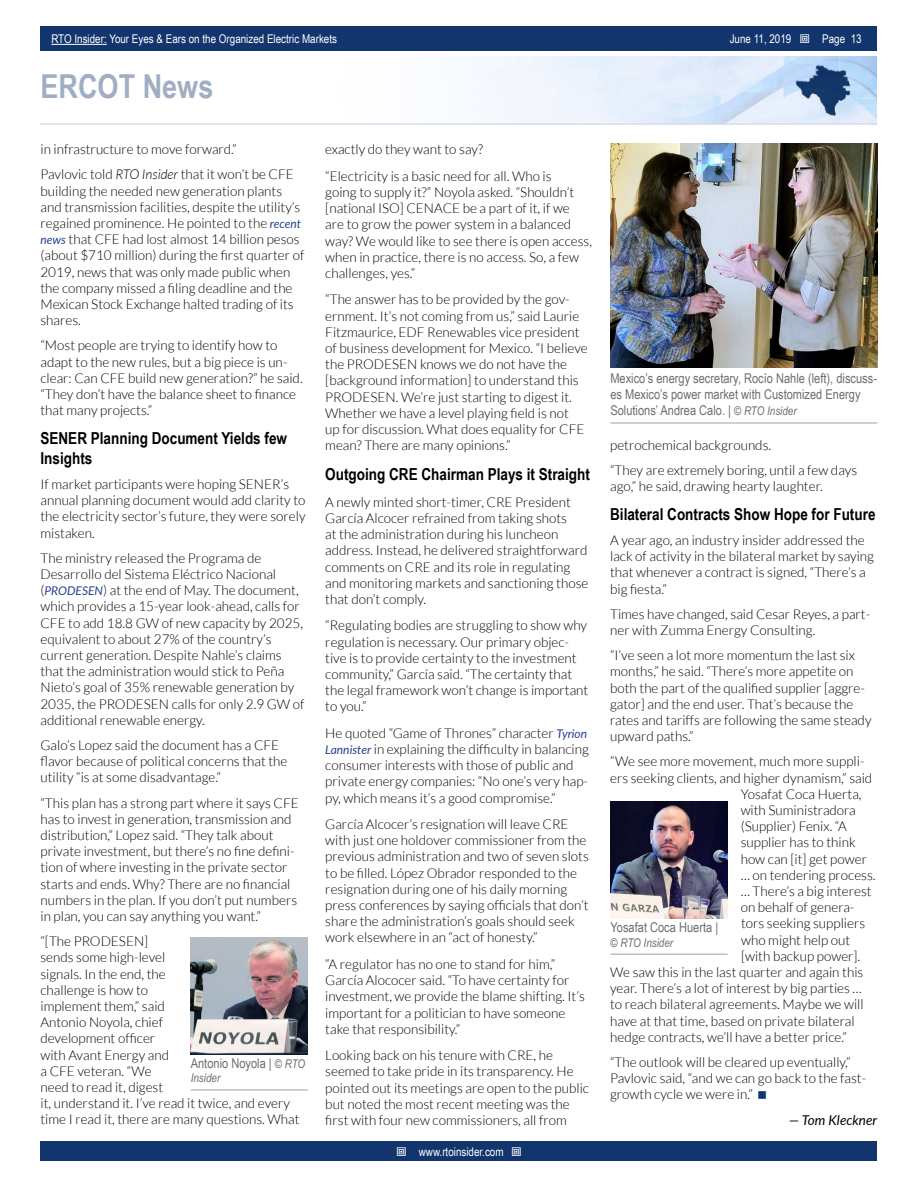
<style>
.page{position:relative;width:918px;height:1188px;background:#fff}
.page>*{position:absolute;margin:0;border:0;box-sizing:border-box;transform-origin:0 0}
.t1{font:700 33px "Arial Narrow";color:#a0aec4}
.t2{font:700 16.5px/19.8px "Arial Narrow";color:#000}
.t3{font:300 13.5px/16.2px "Lato";color:#000}
.t4{font:13.5px/16.2px "Arial Narrow";color:#6d6e71}
.t5{font:italic 13.5px "Lato";color:#000}
.t6{font:12px "Arial Narrow";color:#fff}
.t7{font:italic 12px "Arial Narrow";color:#6d6e71}
.s1{font-style:inherit}
.s2{font-style:italic}
.s3{font-weight:400;font-style:italic;font-size:12px;color:#25408f}
.s4{font-style:italic;font-size:12px}
</style>
<div class="page">
<div style="left:41px;top:1142px;width:836px;height:19px;background:#11356c"></div>
<div style="left:41px;top:27px;width:836px;height:24px;background:#11356c"></div>
<hr style="left:51px;top:44px;width:56px;height:1px;background:#fff">
<img style="left:485px;top:56px;width:392px;height:67px">
<hr style="left:40px;top:123px;width:837px;height:2px;background:#d6deec">
<img style="left:610px;top:143px;width:267px;height:224px">
<hr style="left:610px;top:422px;width:267px;height:2px;background:#bfbfbf">
<img style="left:610px;top:801px;width:117px;height:117px">
<hr style="left:611px;top:953px;width:117px;height:2px;background:#bfbfbf">
<img style="left:190px;top:937px;width:117px;height:117px">
<hr style="left:191px;top:1089px;width:117px;height:2px;background:#bfbfbf">
<p class="t6" style="left:51px;top:30px;width:287px">RTO Insider: Your Eyes &amp; Ears on the Organized Electric Markets</p>
<p class="t6" style="left:730px;top:30px;width:63px">June 11, <span class="s1">2019</span></p>
<p class="t6" style="left:822px;top:30px;width:41px">Page 13</p>
<h1 class="t1" style="left:40px;top:61px;width:174px">ERCOT News</h1>
<p class="t3" style="left:40px;top:137px;width:255px;line-height:25.2px">in infrastructure to move forward.”<br>Pavlovic told <span class="s2">RTO Insider</span> that it won’t be CFE</p>
<p class="t3" style="left:40px;top:183px;width:265px">building the needed new generation plants and transmission facilities, despite the utility’s regained prominence. He pointed to the <span class="s3">recent news</span> that CFE had lost almost 14 billion pesos (about $710 million) during the first quarter of 2019, news that was only made public when the company missed a filing deadline and the Mexican Stock Exchange halted trading of its shares.</p>
<p class="t3" style="left:41px;top:338px;width:264px">“Most people are trying to identify how to adapt to the new rules, but a big piece is un&shy;clear: Can CFE build new generation?” he said. “They don’t have the balance sheet to finance that many projects.”</p>
<p class="t2" style="left:40px;top:428px;width:248px">SENER Planning Document Yields few<br>Insights</p>
<p class="t3" style="left:40px;top:476px;width:267px">If market participants were hoping SENER’s annual planning document would add clarity to the electricity sector’s future, they were sorely mistaken.</p>
<p class="t3" style="left:40px;top:550px;width:266px">The ministry released the Programa de Desarrollo del Sistema Eléctrico Nacional (<span class="s3">PRODESEN</span>) at the end of May. The document, which provides a 15-year look-ahead, calls for CFE to add 18.8 GW of new capacity by 2025, equivalent to about 27% of the country’s current generation. Despite Nahle’s claims that the administration would stick to Peña Nieto’s goal of 35% renewable generation by 2035, the PRODESEN calls for only 2.9 GW of additional renewable energy.</p>
<p class="t3" style="left:41px;top:737px;width:248px">Galo’s Lopez said the document has a CFE flavor because of political concerns that the utility “is at some disadvantage.”</p>
<p class="t3" style="left:41px;top:795px;width:260px">“This plan has a strong part where it says CFE has to invest in generation, transmission and distribution,” Lopez said. “They talk about private investment, but there’s no fine defini&shy;tion of where investing in the private sector starts and ends. Why? There are no financial numbers in the plan. If you don’t put numbers in plan, you can say anything you want.”</p>
<p class="t3" style="left:41px;top:933px;width:260px">“[The PRODESEN]<br>sends some high-level<br>signals. In the end, the<br>challenge is how to<br>implement them,” said<br>Antonio Noyola, chief<br>development officer<br>with Avant Energy and<br>a CFE veteran. “We<br>need to read it, digest<br>it, understand it. I’ve read it twice, and every time I read it, there are many questions. What</p>
<p class="t4" style="left:191px;top:1055px;width:116px">Antonio Noyola | <span class="s4">© RTO</span></p>
<p class="t7" style="left:191px;top:1070px;width:31px">Insider</p>
<p class="t3" style="left:325px;top:136px;width:228px;line-height:26.4px">exactly do they want to say?<br>“Electricity is a basic need for all. Who is</p>
<p class="t3" style="left:325px;top:184px;width:268px">going to supply it?” Noyola asked. “Shouldn’t [national ISO] CENACE be a part of it, if we<br>are to grow the power system in a balanced way? We would like to see there is open access, when in practice, there is no access. So, a few challenges, yes.”</p>
<p class="t3" style="left:325px;top:292px;width:264px">“The answer has to be provided by the gov&shy;ernment. It’s not coming from us,” said Laurie Fitzmaurice, EDF Renewables vice president of business development for Mexico. “I believe the PRODESEN knows we do not have the [background information] to understand this PRODESEN. We’re just starting to digest it.<br>Whether we have a level playing field is not<br>up for discussion. What does equality for CFE mean? There are many opinions.”</p>
<p class="t2" style="left:325px;top:464px;width:266px">Outgoing CRE Chairman Plays it Straight</p>
<p class="t3" style="left:325px;top:494px;width:265px">A newly minted short-timer, CRE President García Alcocer refrained from taking shots<br>at the administration during his luncheon address. Instead, he delivered straightforward comments on CRE and its role in regulating and monitoring markets and sanctioning those that don’t comply.</p>
<p class="t3" style="left:325px;top:617px;width:265px">“Regulating bodies are struggling to show why regulation is necessary. Our primary objec&shy;tive is to provide certainty to the investment community,” García said. “The certainty that the legal framework won’t change is important to you.”</p>
<p class="t3" style="left:325px;top:725px;width:265px">He quoted “Game of Thrones” character <span class="s3">Tyrion Lannister</span> in explaining the difficulty in balancing consumer interests with those of public and private energy companies: “No one’s very hap&shy;py, which means it’s a good compromise.”</p>
<p class="t3" style="left:325px;top:816px;width:265px">García Alcocer’s resignation will leave CRE with just one holdover commissioner from the previous administration and two of seven slots to be filled. López Obrador responded to the resignation during one of his daily morning press conferences by saying officials that don’t share the administration’s goals should seek work elsewhere in an “act of honesty.”</p>
<p class="t3" style="left:325px;top:956px;width:261px">“A regulator has no one to stand for him,” García Alococer said. “To have certainty for investment, we provide the blame shifting. It’s important for a politician to have someone take that responsibility.”</p>
<p class="t3" style="left:325px;top:1047px;width:265px">Looking back on his tenure with CRE, he seemed to take pride in its transparency. He pointed out its meetings are open to the public but noted the most recent meeting was the first with four new commissioners, all from</p>
<p class="t6" style="left:419px;top:1143px;width:86px">www.rtoinsider.com</p>
<p class="t4" style="left:610px;top:370px;width:268px">Mexico’s energy secretary, Rocío Nahle (left), discuss&shy;es Mexico’s power market with Customized Energy<br>Solutions’ Andrea Calo. | <span class="s4">© RTO Insider</span></p>
<p class="t3" style="left:610px;top:432px;width:249px;line-height:25.2px">petrochemical backgrounds.<br>“They are extremely boring, until a few days</p>
<p class="t3" style="left:610px;top:478px;width:214px">ago,” he said, drawing hearty laughter.</p>
<p class="t2" style="left:610px;top:503px;width:267px">Bilateral Contracts Show Hope for Future</p>
<p class="t3" style="left:610px;top:532px;width:265px">A year ago, an industry insider addressed the lack of activity in the bilateral market by saying that whenever a contract is signed, “There’s a big fiesta.”</p>
<p class="t3" style="left:610px;top:606px;width:262px">Times have changed, said Cesar Reyes, a part&shy;ner with Zumma Energy Consulting.</p>
<p class="t3" style="left:610px;top:647px;width:263px">“I’ve seen a lot more momentum the last six months,” he said. “There’s more appetite on both the part of the qualified supplier [aggre&shy;gator] and the end user. That’s because the rates and tariffs are following the same steady upward paths.”</p>
<p class="t3" style="left:610px;top:753px;width:256px">“We see more movement, much more suppli-</p>
<p class="t3" style="left:610px;top:770px;width:264px">ers seeking clients, and higher dynamism,” said</p>
<p class="t3" style="left:741px;top:786px;width:122px">Yosafat Coca Huerta,</p>
<p class="t3" style="left:741px;top:802px;width:117px">with Suministradora</p>
<p class="t3" style="left:741px;top:818px;width:108px">(Supplier) Fenix. “A</p>
<p class="t3" style="left:741px;top:834px;width:117px">supplier has to think</p>
<p class="t3" style="left:741px;top:851px;width:128px">how can [it] get power</p>
<p class="t3" style="left:741px;top:867px;width:136px">… on tendering process.</p>
<p class="t3" style="left:741px;top:883px;width:132px">… There’s a big interest</p>
<p class="t3" style="left:741px;top:899px;width:115px">on behalf of genera-</p>
<p class="t3" style="left:741px;top:915px;width:126px">tors seeking suppliers</p>
<p class="t3" style="left:741px;top:932px;width:111px">who might help out</p>
<p class="t3" style="left:741px;top:948px;width:121px">[with backup power].</p>
<p class="t3" style="left:610px;top:964px;width:255px">We saw this in the last quarter and again this</p>
<p class="t3" style="left:610px;top:980px;width:253px">year. There’s a lot of interest by big parties …</p>
<p class="t3" style="left:610px;top:996px;width:255px">to reach bilateral agreements. Maybe we will</p>
<p class="t3" style="left:610px;top:1013px;width:246px">have at that time, based on private bilateral</p>
<p class="t3" style="left:610px;top:1029px;width:238px">hedge contracts, we’ll have a better price.”</p>
<p class="t3" style="left:610px;top:1054px;width:258px">“The outlook will be cleared up eventually,”<br>Pavlovic said, “and we can go back to the fast&shy;growth cycle we were in.”</p>
<p class="t5" style="left:789px;top:1110px;width:89px">— Tom Kleckner</p>
<p class="t4" style="left:611px;top:919px;width:109px">Yosafat Coca Huerta |</p>
<p class="t7" style="left:611px;top:934px;width:64px">© RTO Insider</p>
</div>
